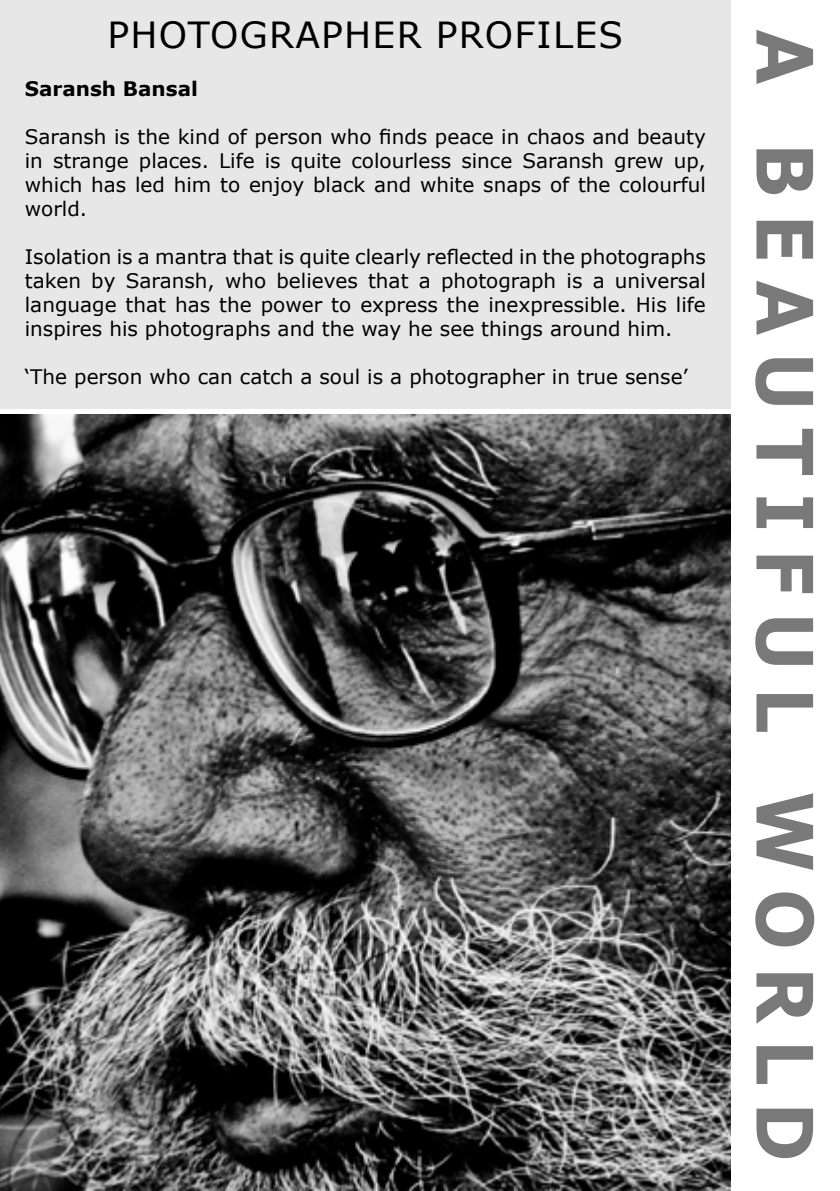
<style>
.page{position:relative;width:840px;height:1191px;background:#fff}
.page>*{position:absolute;margin:0;border:0;box-sizing:border-box;transform-origin:0 0}
.t1{font:700 77.8px "Verdana";letter-spacing:.23em;color:#797979;scale:.93 1}
.t2{font:36px "Verdana";letter-spacing:.035em;color:#000}
.t3{font:20px/24px "Verdana";color:#000;text-align:justify}
.t4{font:700 20px "Verdana";color:#000}
</style>
<div class="page">
<div style="left:0;top:0;width:730px;height:408px;background:#e7e7e7"></div>
<img style="left:0;top:414px;width:730px;height:777px">
<hr style="left:839px;top:0;width:1px;height:550px;background:#afafaf">
<h2 class="t2" style="left:107px;top:10px;width:516px">PHOTOGRAPHER PROFILES</h2>
<p class="t4" style="left:25px;top:75px;width:174px">Saransh Bansal</p>
<p class="t3" style="left:25px;top:125px;width:682px">Saransh is the kind of person who finds peace in chaos and beauty in strange places. Life is quite colourless since Saransh grew up, which has led him to enjoy black and white snaps of the colourful world.</p>
<p class="t3" style="left:25px;top:245px;width:682px">Isolation is a mantra that is quite clearly reflected in the photographs taken by Saransh, who believes that a photograph is a universal language that has the power to express the inexpressible. His life inspires his photographs and the way he see things around him.</p>
<p class="t3" style="left:25px;top:365px;width:664px">‘The person who can catch a soul is a photographer in true sense’</p>
<h1 class="t1" style="left:839px;top:29px;width:1219px;rotate:90deg">A BEAUTIFUL WORLD</h1>
</div>
